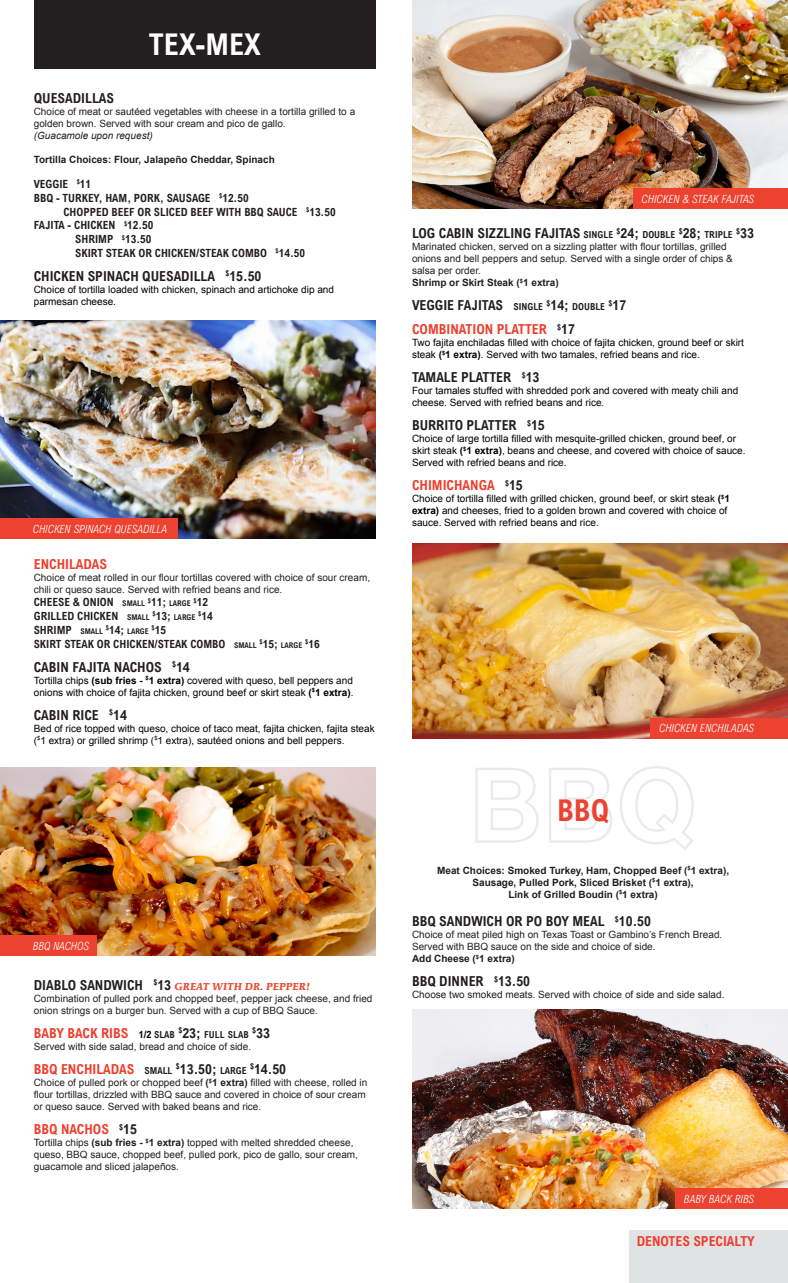
<style>
.page{position:relative;width:788px;height:1283px;background:#fff}
.page>*{position:absolute;margin:0;border:0;box-sizing:border-box;transform-origin:0 0}
.t1{font:105px "Helvetica Neue LT Pro Bd Ou";color:#e9ebec}
.t2{font:700 30px "Arial Nova Cond";color:#fff}
.t3{font:700 30px "Arial Nova Cond";color:#ec422f}
.t4{font:700 13.75px "Arial Nova Cond";color:#231f20}
.t5{font:700 13.75px "Arial Nova Cond";color:#ef3e2d}
.t6{font:700 11.25px "Arial Nova Cond";color:#231f20}
.t7{font:italic 300 11.25px "Arial Nova Cond";color:#fff}
.t8{font:10px/12px "Arial";color:#231f20}
.t9{font:10px/12px "Arial";color:#000}
.t10{font:700 10px "Arial";color:#231f20}
.t11{font:italic 700 10px "Mendoza Roman Std";color:#ec472f}
.t12{font:italic 10px "Arial";color:#231f20}
.t13{font:700 9.62px "Arial Nova Cond";color:#231f20}
.t14{font:700 7.88px "Arial Nova Cond";color:#231f20}
.s1{font-size:7.88px}
.s2{font-size:11.25px}
.s3{font-weight:700}
.s4{font-family:"Arial Nova Cond";font-style:normal;font-size:13.75px;color:#231f20}
.s5{font-size:10px;color:#000}
.s6{font-size:9.62px;color:#231f20}
.s7{font-size:13.75px}
.s8{color:#231f20}
.s9{font-size:9.62px}
</style>
<div class="page">
<div style="left:34px;top:0;width:341px;height:68px;background:#231f20"></div>
<img style="left:0;top:320px;width:376px;height:218px">
<img style="left:412px;top:543px;width:376px;height:195px">
<img style="left:412px;top:0;width:376px;height:209px">
<div style="left:0;top:518px;width:177px;height:20px;background:#ec422f"></div>
<div style="left:650px;top:718px;width:138px;height:20px;background:#ec422f"></div>
<div style="left:633px;top:188px;width:155px;height:21px;background:#ec422f"></div>
<div style="left:629px;top:1230px;width:159px;height:52px;background:#e0e3e4"></div>
<img style="left:0;top:767px;width:376px;height:189px">
<img style="left:412px;top:1009px;width:376px;height:199px">
<div style="left:0;top:935px;width:97px;height:21px;background:#ec422f"></div>
<div style="left:675px;top:1188px;width:113px;height:20px;background:#ec422f"></div>
<p class="t2" style="left:149px;top:26px;width:113px">TEX-MEX</p>
<p class="t4" style="left:34px;top:90px;width:82px">QUESADILLAS</p>
<p class="t8" style="left:34px;top:106px;width:323px">Choice of meat or sautéed vegetables with cheese in a tortilla grilled to a golden brown. Served with sour cream and pico de gallo.</p>
<p class="t12" style="left:34px;top:129px;width:120px">(Guacamole upon request)</p>
<p class="t10" style="left:34px;top:153px;width:242px">Tortilla Choices: Flour, Jalapeño Cheddar, Spinach</p>
<p class="t6" style="left:34px;top:177px;width:59px">VEGGIE <sup>$</sup>11</p>
<p class="t6" style="left:34px;top:191px;width:216px">BBQ - TURKEY, HAM, PORK, SAUSAGE <sup>$</sup>12.50</p>
<p class="t6" style="left:63px;top:205px;width:274px">CHOPPED BEEF OR SLICED BEEF WITH BBQ SAUCE <sup>$</sup>13.50</p>
<p class="t6" style="left:34px;top:218px;width:121px">FAJITA - CHICKEN <sup>$</sup>12.50</p>
<p class="t6" style="left:75px;top:232px;width:78px">SHRIMP <sup>$</sup>13.50</p>
<p class="t6" style="left:75px;top:246px;width:231px">SKIRT STEAK OR CHICKEN/STEAK COMBO <sup>$</sup>14.50</p>
<p class="t4" style="left:34px;top:267px;width:229px">CHICKEN SPINACH QUESADILLA <sup>$</sup>15.50</p>
<p class="t9" style="left:34px;top:284px;width:302px">Choice of tortilla loaded with chicken, spinach and artichoke dip and parmesan cheese.</p>
<p class="t7" style="left:33px;top:522px;width:136px">CHICKEN SPINACH QUESADILLA</p>
<p class="t5" style="left:34px;top:555px;width:75px">ENCHILADAS</p>
<p class="t8" style="left:34px;top:571px;width:338px">Choice of meat rolled in our flour tortillas covered with choice of sour cream, chili or queso sauce. Served with refried beans and rice.</p>
<p class="t6" style="left:34px;top:595px;width:113px">CHEESE &amp; ONION <span class="s1">SMALL</span></p>
<p class="t14" style="left:148px;top:598px;width:44px"><sup>$</sup><span class="s2">11;</span> LARGE</p>
<p class="t6" style="left:193px;top:595px;width:16px"><sup>$</sup>12</p>
<p class="t6" style="left:34px;top:609px;width:117px">GRILLED CHICKEN <span class="s1">SMALL</span></p>
<p class="t14" style="left:153px;top:612px;width:44px"><sup>$</sup><span class="s2">13;</span> LARGE</p>
<p class="t6" style="left:198px;top:609px;width:16px"><sup>$</sup>14</p>
<p class="t6" style="left:34px;top:623px;width:71px">SHRIMP <span class="s1">SMALL</span></p>
<p class="t14" style="left:106px;top:626px;width:44px"><sup>$</sup><span class="s2">14;</span> LARGE</p>
<p class="t6" style="left:151px;top:623px;width:16px"><sup>$</sup>15</p>
<p class="t6" style="left:34px;top:636px;width:224px">SKIRT STEAK OR CHICKEN/STEAK COMBO <span class="s1">SMALL</span></p>
<p class="t14" style="left:259px;top:640px;width:44px"><sup>$</sup><span class="s2">15;</span> LARGE</p>
<p class="t6" style="left:305px;top:636px;width:16px"><sup>$</sup>16</p>
<p class="t4" style="left:34px;top:658px;width:157px">CABIN FAJITA NACHOS <sup>$</sup>14</p>
<p class="t9" style="left:34px;top:674px;width:321px">Tortilla chips <span class="s3">(sub fries -</span> <sup>$</sup><span class="s3">1 extra)</span> covered with queso, bell peppers and onions with choice of fajita chicken, ground beef or skirt steak <span class="s3">(</span><sup>$</sup><span class="s3">1 extra)</span>.</p>
<p class="t4" style="left:34px;top:706px;width:95px">CABIN RICE <sup>$</sup>14</p>
<p class="t9" style="left:34px;top:722px;width:342px">Bed of rice topped with queso, choice of taco meat, fajita chicken, fajita steak (<sup>$</sup>1 extra) or grilled shrimp (<sup>$</sup>1 extra), sautéed onions and bell peppers.</p>
<p class="t7" style="left:33px;top:939px;width:58px">BBQ NACHOS</p>
<p class="t11" style="left:34px;top:980px;width:278px"><span class="s4">DIABLO SANDWICH</span> <sup>$</sup><span class="s4">13</span> GREAT WITH DR. PEPPER!</p>
<p class="t8" style="left:34px;top:992px;width:340px">Combination of pulled pork and chopped beef, pepper jack cheese, and fried onion strings on a burger bun. Served with a cup of BBQ Sauce.</p>
<p class="t5" style="left:34px;top:1024px;width:143px">BABY BACK RIBS <span class="s5">1/2</span> <span class="s6">SLAB</span></p>
<p class="t13" style="left:178px;top:1028px;width:72px"><sup>$</sup><span class="s7">23;</span> FULL SLAB</p>
<p class="t4" style="left:252px;top:1024px;width:19px"><sup>$</sup>33</p>
<p class="t8" style="left:34px;top:1040px;width:219px">Served with side salad, bread and choice of side.</p>
<p class="t5" style="left:34px;top:1060px;width:254px">BBQ ENCHILADAS <span class="s6">SMALL</span> <sup>$</sup><span class="s8">13.50;</span> <span class="s6">LARGE</span> <sup>$</sup><span class="s8">14.50</span></p>
<p class="t8" style="left:34px;top:1076px;width:335px">Choice of pulled pork or chopped beef <span class="s3">(</span><sup>$</sup><span class="s3">1 extra)</span> filled with cheese, rolled in flour tortillas, drizzled with BBQ sauce and covered in choice of sour cream or queso sauce. Served with baked beans and rice.</p>
<p class="t5" style="left:34px;top:1120px;width:105px">BBQ NACHOS <sup>$</sup><span class="s8">15</span></p>
<p class="t8" style="left:34px;top:1136px;width:326px">Tortilla chips <span class="s3">(sub fries -</span> <sup>$</sup><span class="s3">1 extra)</span> topped with melted shredded cheese, queso, BBQ sauce, chopped beef, pulled pork, pico de gallo, sour cream, guacamole and sliced jalapeños.</p>
<p class="t7" style="left:641px;top:192px;width:114px">CHICKEN &amp; STEAK FAJITAS</p>
<p class="t4" style="left:412px;top:225px;width:203px">LOG CABIN SIZZLING FAJITAS <span class="s9">SINGLE</span></p>
<p class="t13" style="left:616px;top:229px;width:118px"><sup>$</sup><span class="s7">24;</span> DOUBLE <sup>$</sup><span class="s7">28;</span> TRIPLE</p>
<p class="t4" style="left:736px;top:225px;width:19px"><sup>$</sup>33</p>
<p class="t8" style="left:412px;top:241px;width:322px">Marinated chicken, served on a sizzling platter with flour tortillas, grilled onions and bell peppers and setup. Served with a single order of chips &amp; salsa per order.</p>
<p class="t10" style="left:412px;top:276px;width:148px">Shrimp or Skirt Steak (<sup>$</sup>1 extra)</p>
<p class="t4" style="left:412px;top:297px;width:132px">VEGGIE FAJITAS <span class="s9">SINGLE</span></p>
<p class="t13" style="left:546px;top:301px;width:60px"><sup>$</sup><span class="s7">14;</span> DOUBLE</p>
<p class="t4" style="left:608px;top:297px;width:19px"><sup>$</sup>17</p>
<p class="t5" style="left:412px;top:321px;width:164px">COMBINATION PLATTER <sup>$</sup><span class="s8">17</span></p>
<p class="t9" style="left:412px;top:337px;width:333px">Two fajita enchiladas filled with choice of fajita chicken, ground beef or skirt steak <span class="s3">(</span><sup>$</sup><span class="s3">1 extra)</span>. Served with two tamales, refried beans and rice.</p>
<p class="t4" style="left:412px;top:369px;width:129px">TAMALE PLATTER <sup>$</sup>13</p>
<p class="t9" style="left:412px;top:385px;width:328px">Four tamales stuffed with shredded pork and covered with meaty chili and cheese. Served with refried beans and rice.</p>
<p class="t4" style="left:412px;top:417px;width:134px">BURRITO PLATTER <sup>$</sup>15</p>
<p class="t9" style="left:412px;top:433px;width:335px">Choice of large tortilla filled with mesquite-grilled chicken, ground beef, or skirt steak <span class="s3">(</span><sup>$</sup><span class="s3">1 extra)</span>, beans and cheese, and covered with choice of sauce.<br>Served with refried beans and rice.</p>
<p class="t5" style="left:412px;top:477px;width:112px">CHIMICHANGA <sup>$</sup><span class="s8">15</span></p>
<p class="t9" style="left:412px;top:493px;width:319px">Choice of tortilla filled with grilled chicken, ground beef, or skirt steak <span class="s3">(</span><sup>$</sup><span class="s3">1 extra)</span> and cheeses, fried to a golden brown and covered with choice of sauce. Served with refried beans and rice.</p>
<p class="t7" style="left:659px;top:721px;width:97px">CHICKEN ENCHILADAS</p>
<p class="t1" style="left:468px;top:738px;width:230px">BBQ</p>
<p class="t3" style="left:557px;top:792px;width:53px">BBQ</p>
<p class="t10" style="left:437px;top:863px;width:293px">Meat Choices: Smoked Turkey, Ham, Chopped Beef (<sup>$</sup>1 extra),</p>
<p class="t10" style="left:472px;top:875px;width:223px">Sausage, Pulled Pork, Sliced Brisket (<sup>$</sup>1 extra),</p>
<p class="t10" style="left:508px;top:887px;width:151px">Link of Grilled Boudin (<sup>$</sup>1 extra)</p>
<p class="t4" style="left:412px;top:912px;width:240px">BBQ SANDWICH OR PO BOY MEAL <sup>$</sup>10.50</p>
<p class="t8" style="left:412px;top:928px;width:312px">Choice of meat piled high on Texas Toast or Gambino’s French Bread.<br>Served with BBQ sauce on the side and choice of side.</p>
<p class="t10" style="left:412px;top:952px;width:104px">Add Cheese (<sup>$</sup>1 extra)</p>
<p class="t4" style="left:412px;top:972px;width:120px">BBQ DINNER <sup>$</sup>13.50</p>
<p class="t8" style="left:412px;top:988px;width:314px">Choose two smoked meats. Served with choice of side and side salad.</p>
<p class="t7" style="left:684px;top:1192px;width:72px">BABY BACK RIBS</p>
<p class="t5" style="left:636px;top:1232px;width:120px">DENOTES SPECIALTY</p>
</div>
